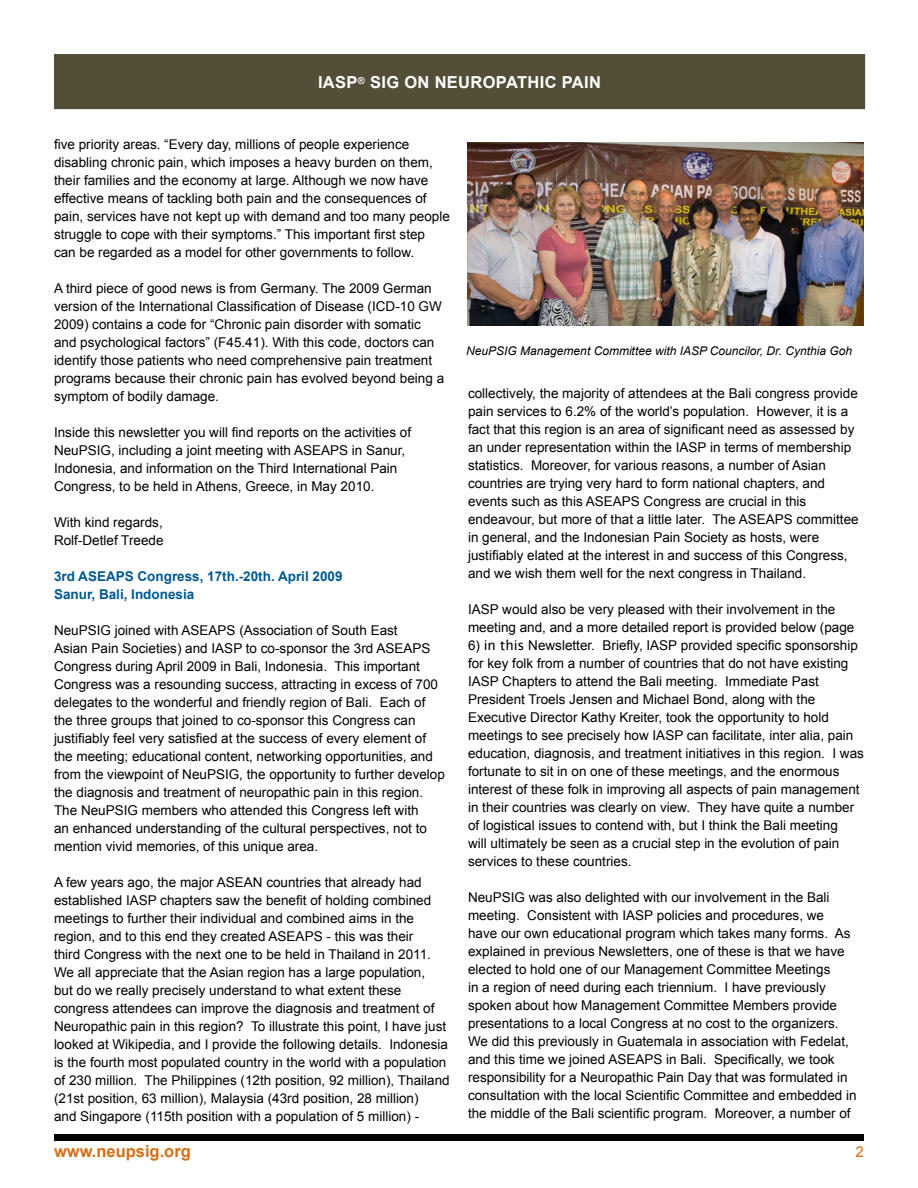
<style>
.page{position:relative;width:918px;height:1188px;background:#fff}
.page>*{position:absolute;margin:0;border:0;box-sizing:border-box;transform-origin:0 0}
.t1{font:700 16.5px "Arial";letter-spacing:.02em;color:#fff}
.t2{font:700 16.5px "Arial";color:#d46f16}
.t3{font:15px "Arial";color:#d46f16}
.t4{font:13.5px/18px "Arial";color:#000}
.t5{font:700 13.5px/18px "Arial";color:#005991}
.t6{font:italic 12px "Arial";color:#000}
.s1{font-family:"Lucida Grande"}
</style>
<div class="page">
<div style="left:54px;top:1134px;width:810px;height:6px;background:#000"></div>
<div style="left:54px;top:54px;width:810px;height:54px;background:#524e38"></div>
<div style="left:54px;top:54px;width:811px;height:55px;border:1px solid #524e38"></div>
<img style="left:467px;top:142px;width:397px;height:183px">
<p class="t1" style="left:318px;top:72px;width:129px">IASP<sup>®</sup> SIG on Neu</p>
<p class="t1" style="left:471px;top:72px;width:132px">ropathic P-ai n</p>
<p class="t4" style="left:54px;top:135px;width:397px">five priority areas. “Every day, millions of people experience disabling chronic pain, which imposes a heavy burden on them, their families and the economy at large. Although we now have effective means of tackling both pain and the consequences of pain, services have not kept up with demand and too many people struggle to cope with their symptoms.” This important first step can be regarded as a model for other governments to follow.</p>
<p class="t4" style="left:54px;top:279px;width:392px">A third piece of good news is from Germany. The 2009 German version of the International Classification of Disease (ICD-10 GW 2009) contains a code for “Chronic pain disorder with somatic and psychological factors” (F45.41). With this code, doctors can identify those patients who need comprehensive pain treatment programs because their chronic pain has evolved beyond being a symptom of bodily damage.</p>
<p class="t4" style="left:54px;top:423px;width:359px">Inside this newsletter you will find reports on the activities of NeuPSIG, including a joint meeting with ASEAPS in Sanur, Indonesia, and information on the Third International Pain Congress, to be held in Athens, Greece, in May 2010.</p>
<p class="t4" style="left:54px;top:513px;width:111px">With kind regards,<br>Rolf-Detlef Treede</p>
<p class="t5" style="left:54px;top:567px;width:290px">3rd ASEAPS Congress, 17th.-20th. April 2009<br>Sanur, Bali, Indonesia</p>
<p class="t4" style="left:54px;top:621px;width:392px">NeuPSIG joined with ASEAPS (Association of South East<br>Asian Pain Societies) and IASP to co-sponsor the 3rd ASEAPS Congress during April 2009 in Bali, Indonesia. This important Congress was a resounding success, attracting in excess of 700 delegates to the wonderful and friendly region of Bali. Each of the three groups that joined to co-sponsor this Congress can justifiably feel very satisfied at the success of every element of the meeting; educational content, networking opportunities, and from the viewpoint of NeuPSIG, the opportunity to further develop the diagnosis and treatment of neuropathic pain in this region.<br>The NeuPSIG members who attended this Congress left with<br>an enhanced understanding of the cultural perspectives, not to mention vivid memories, of this unique area.</p>
<p class="t4" style="left:54px;top:873px;width:397px">A few years ago, the major ASEAN countries that already had established IASP chapters saw the benefit of holding combined meetings to further their individual and combined aims in the region, and to this end they created ASEAPS - this was their<br>third Congress with the next one to be held in Thailand in 2011.<br>We all appreciate that the Asian region has a large population,<br>but do we really precisely understand to what extent these congress attendees can improve the diagnosis and treatment of Neuropathic pain in this region? To illustrate this point, I have just looked at Wikipedia, and I provide the following details. Indonesia is the fourth most populated country in the world with a population of 230 million. The Philippines (12th position, 92 million), Thailand (21st position, 63 million), Malaysia (43rd position, 28 million)<br>and Singapore (115th position with a population of 5 million) -</p>
<p class="t6" style="left:466px;top:344px;width:387px">NeuPSIG Management Committee with IASP Councilor, Dr. Cynthia Goh</p>
<p class="t4" style="left:468px;top:384px;width:392px">collectively, the majority of attendees at the Bali congress provide pain services to 6.2% of the world’s population. However, it is a fact that this region is an area of significant need as assessed by an under representation within the IASP in terms of membership statistics. Moreover, for various reasons, a number of Asian countries are trying very hard to form national chapters, and events such as this ASEAPS Congress are crucial in this endeavour, but more of that a little later. The ASEAPS committee in general, and the Indonesian Pain Society as hosts, were justifiably elated at the interest in and success of this Congress, and we wish them well for the next congress in Thailand.</p>
<p class="t4" style="left:468px;top:600px;width:388px">IASP would also be very pleased with their involvement in the meeting and, and a more detailed report is provided below (page</p>
<p class="t4" style="left:468px;top:636px;width:397px">6) <span class="s1">in this</span> Newsletter. Briefly, IASP provided specific sponsorship for key folk from a number of countries that do not have existing IASP Chapters to attend the Bali meeting. Immediate Past President Troels Jensen and Michael Bond, along with the Executive Director Kathy Kreiter, took the opportunity to hold meetings to see precisely how IASP can facilitate, inter alia, pain education, diagnosis, and treatment initiatives in this region. I was fortunate to sit in on one of these meetings, and the enormous interest of these folk in improving all aspects of pain management in their countries was clearly on view. They have quite a number of logistical issues to contend with, but I think the Bali meeting<br>will ultimately be seen as a crucial step in the evolution of pain services to these countries.</p>
<p class="t4" style="left:468px;top:888px;width:390px">NeuPSIG was also delighted with our involvement in the Bali meeting. Consistent with IASP policies and procedures, we have our own educational program which takes many forms. As explained in previous Newsletters, one of these is that we have elected to hold one of our Management Committee Meetings<br>in a region of need during each triennium. I have previously spoken about how Management Committee Members provide presentations to a local Congress at no cost to the organizers.<br>We did this previously in Guatemala in association with Fedelat, and this time we joined ASEAPS in Bali. Specifically, we took responsibility for a Neuropathic Pain Day that was formulated in consultation with the local Scientific Committee and embedded in the middle of the Bali scientific program. Moreover, a number of</p>
<p class="t2" style="left:54px;top:1142px;width:138px">www.neupsig.org</p>
<p class="t3" style="left:856px;top:1143px;width:10px">2</p>
</div>
